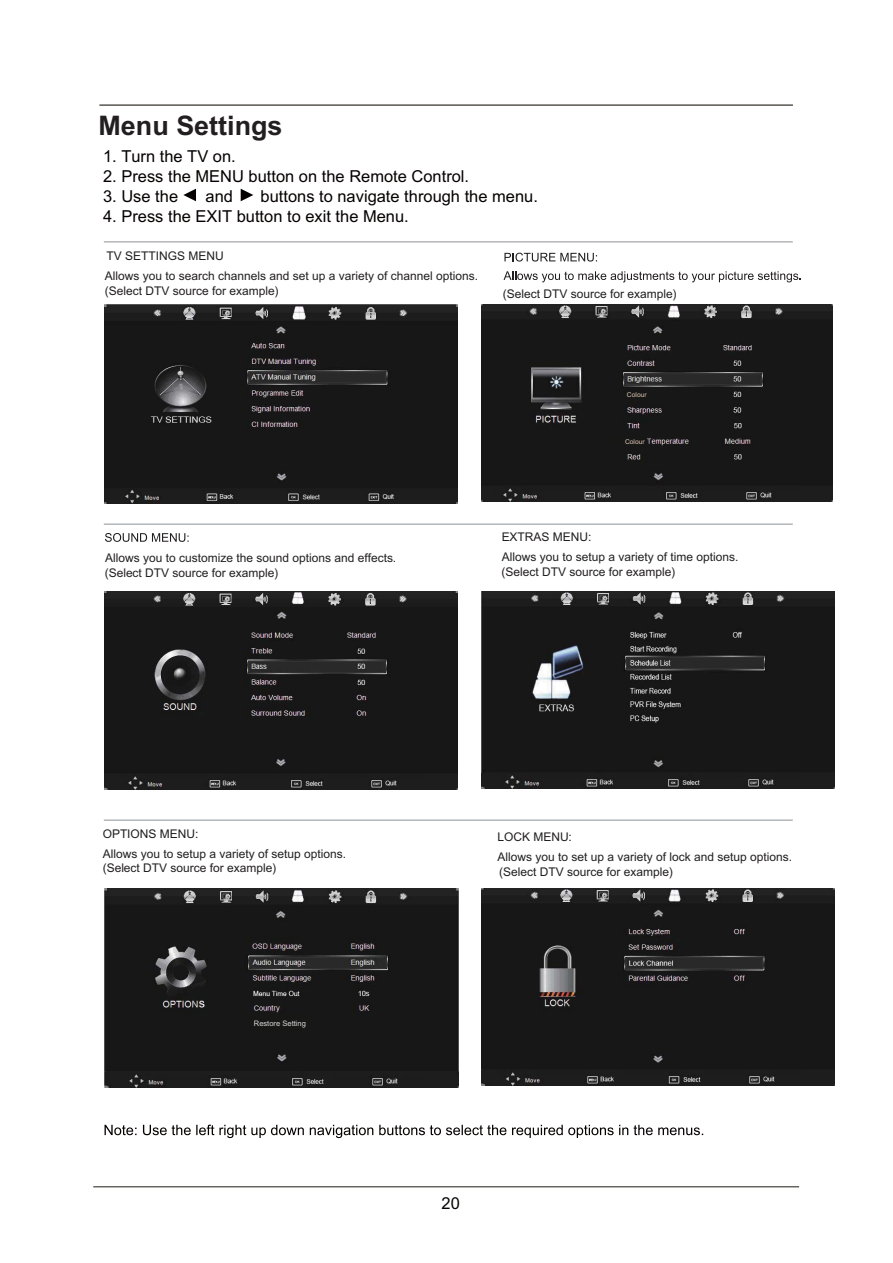
<style>
.page{position:relative;width:893px;height:1263px;background:#fff}
.page>*{position:absolute;margin:0;border:0;box-sizing:border-box;transform-origin:0 0}
.t1{font:700 27px "Arial";color:#231f20}
.t2{font:16.5px "Arial";color:#060101}
.t3{font:16.5px "Arial";color:#070503}
.t4{font:12px/20.1px "Arial";color:#211e1f}
.t5{font:7.5px "Arial";color:#d5d5d6}
.t6{font:6.75px "Arial";color:#dcc5b3}
</style>
<div class="page">
<hr style="left:104px;top:241px;width:689px;height:2px;background:#b2b5b9">
<hr style="left:104px;top:523px;width:689px;height:2px;background:#b2b5b9">
<hr style="left:104px;top:819px;width:689px;height:2px;background:#b2b5b9">
<svg style="left:183px;top:189px;width:13px;height:12px"></svg>
<svg style="left:241px;top:189px;width:12px;height:12px"></svg>
<svg style="left:504px;top:253px;width:93px;height:9px"></svg>
<svg style="left:503px;top:271px;width:298px;height:11px"></svg>
<svg style="left:105px;top:533px;width:84px;height:9px"></svg>
<svg style="left:105px;top:1125px;width:598px;height:13px"></svg>
<hr style="left:93px;top:1186px;width:706px;height:1px;background:#1f1c16">
<hr style="left:99px;top:105px;width:694px;height:1px;background:#1f1c16">
<img style="left:104px;top:305px;width:353px;height:198px">
<img style="left:481px;top:305px;width:351px;height:197px">
<img style="left:104px;top:591px;width:354px;height:198px">
<img style="left:481px;top:591px;width:353px;height:198px">
<img style="left:104px;top:888px;width:355px;height:199px">
<img style="left:481px;top:888px;width:354px;height:198px">
<div style="left:249px;top:1015px;width:62px;height:14px;background:#171716"></div>
<div style="left:607px;top:436px;width:38px;height:10px;background:#171716"></div>
<div style="left:626px;top:391px;width:24px;height:10px;background:#171716"></div>
<h1 class="t1" style="left:99px;top:116px;width:186px">Menu Settings</h1>
<h2 class="t2" style="left:103px;top:150px;width:134px">1. Turn the TV on.</h2>
<h2 class="t2" style="left:103px;top:170px;width:368px">2. Press the MENU button on the Remote Control.</h2>
<h2 class="t2" style="left:103px;top:190px;width:77px">3. Use the</h2>
<h2 class="t2" style="left:206px;top:190px;width:29px">and</h2>
<h2 class="t2" style="left:261px;top:190px;width:279px">buttons to navigate through the menu.</h2>
<h2 class="t2" style="left:103px;top:210px;width:307px">4. Press the EXIT button to exit the Menu.</h2>
<p class="t4" style="left:105px;top:247px;width:375px">TV SETTINGS MENU<br>Allows you to search channels and set up a variety of channel options.</p>
<p class="t4" style="left:105px;top:281px;width:175px">(Select DTV source for example)</p>
<p class="t4" style="left:503px;top:284px;width:175px">(Select DTV source for example)</p>
<p class="t4" style="left:105px;top:548px;width:293px">Allows you to customize the sound options and effects.</p>
<p class="t6" style="left:627px;top:392px;width:21px">Colour</p>
<p class="t6" style="left:625px;top:439px;width:21px">Colour</p>
<p class="t4" style="left:502px;top:528px;width:238px">EXTRAS MENU:<br>Allows you to setup a variety of time options.</p>
<p class="t4" style="left:105px;top:563px;width:175px">(Select DTV source for example)</p>
<p class="t4" style="left:502px;top:563px;width:175px">(Select DTV source for example)</p>
<p class="t4" style="left:103px;top:824px;width:245px">OPTIONS MENU:<br>Allows you to setup a variety of setup options.</p>
<p class="t4" style="left:103px;top:859px;width:175px">(Select DTV source for example)</p>
<p class="t4" style="left:499px;top:863px;width:175px">(Select DTV source for example)</p>
<p class="t4" style="left:497px;top:828px;width:296px">LOCK MENU:<br>Allows you to set up a variety of lock and setup options.</p>
<p class="t5" style="left:254px;top:1021px;width:54px">Restore Setting</p>
<h2 class="t3" style="left:442px;top:1197px;width:20px">20</h2>
</div>
